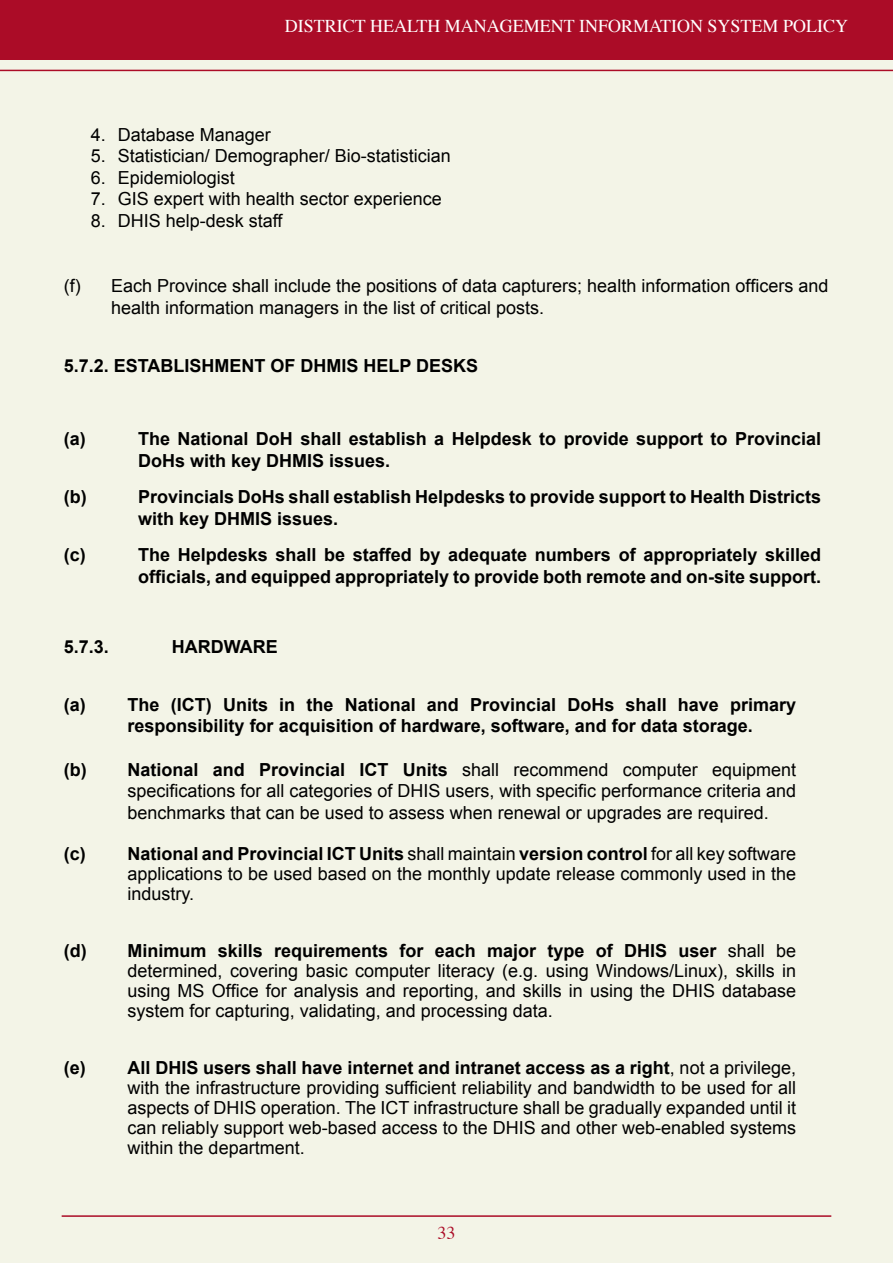
<style>
.page{position:relative;width:893px;height:1263px;background:#f3f4e7}
.page>*{position:absolute;margin:0;border:0;box-sizing:border-box;transform-origin:0 0}
.t1{font:18px/19.8px "Arial";color:#000;text-align:justify}
.t2{font:700 18px/21.6px "Arial";color:#000}
.t3{font:18px "Times";color:#fff}
.t4{font:18px "Times";color:#ab0c27}
.s1{font-weight:700}
</style>
<div class="page">
<div style="left:0;top:0;width:893px;height:60px;background:#ab0c27"></div>
<hr style="left:0;top:70px;width:893px;height:1px;background:#ab0c27">
<hr style="left:62px;top:1215px;width:769px;height:2px;background:#ab0c27">
<p class="t3" style="left:285px;top:9px;width:565px">DISTRICT HEALTH MANAGEMENT INFORMATION SYSTEM POLICY</p>
<p class="t1" style="left:91px;top:125px;width:182px">4. Database Manager</p>
<p class="t1" style="left:91px;top:146px;width:362px">5. Statistician/ Demographer/ Bio-statistician</p>
<p class="t1" style="left:91px;top:168px;width:146px">6. Epidemiologist</p>
<p class="t1" style="left:91px;top:189px;width:353px">7. GIS expert with health sector experience</p>
<p class="t1" style="left:91px;top:211px;width:193px">8. DHIS help-desk staff</p>
<p class="t1" style="left:111px;top:275px;width:719px;line-height:21.6px;text-indent:-47px">(f) Each Province shall include the positions of data capturers; health information officers and health information managers in the list of critical posts.</p>
<p class="t2" style="left:64px;top:355px;width:416px">5.7.2. ESTABLISHMENT OF DHMIS HELP DESKS</p>
<p class="t2" style="left:64px;top:428px;width:23px">(a)</p>
<p class="t2" style="left:138px;top:428px;width:684px">The National DoH shall establish a Helpdesk to provide support to Provincial<br>DoHs with key DHMIS issues.</p>
<p class="t2" style="left:64px;top:487px;width:24px">(b)</p>
<p class="t2" style="left:138px;top:487px;width:684px">Provincials DoHs shall establish Helpdesks to provide support to Health Districts with key DHMIS issues.</p>
<p class="t2" style="left:64px;top:545px;width:23px">(c)</p>
<p class="t2" style="left:138px;top:545px;width:685px">The Helpdesks shall be staffed by adequate numbers of appropriately skilled officials, and equipped appropriately to provide both remote and on-site support.</p>
<p class="t2" style="left:64px;top:636px;width:47px">5.7.3.</p>
<p class="t2" style="left:172px;top:636px;width:107px">HARDWARE</p>
<p class="t2" style="left:128px;top:694px;width:670px;text-indent:-64px">(a) The (ICT) Units in the National and Provincial DoHs shall have primary responsibility for acquisition of hardware, software, and for data storage.</p>
<p class="t1" style="left:128px;top:759px;width:670px;line-height:21.6px;text-indent:-64px"><span class="s1">(b) National and Provincial ICT Units</span> shall recommend computer equipment specifications for all categories of DHIS users, with specific performance criteria and benchmarks that can be used to assess when renewal or upgrades are required.</p>
<p class="t1" style="left:128px;top:844px;width:670px;text-indent:-64px"><span class="s1">(c) National and Provincial ICT Units</span> shall maintain <span class="s1">version control</span> for all key software applications to be used based on the monthly update release commonly used in the industry.</p>
<p class="t1" style="left:128px;top:941px;width:670px;text-indent:-64px"><span class="s1">(d) Minimum skills requirements for each major type of DHIS user</span> shall be determined, covering basic computer literacy (e.g. using Windows/Linux), skills in using MS Office for analysis and reporting, and skills in using the DHIS database system for capturing, validating, and processing data.</p>
<p class="t1" style="left:128px;top:1058px;width:670px;text-indent:-64px"><span class="s1">(e) All DHIS users shall have internet and intranet access as a right</span>, not a privilege, with the infrastructure providing sufficient reliability and bandwidth to be used for all aspects of DHIS operation. The ICT infrastructure shall be gradually expanded until it can reliably support web-based access to the DHIS and other web-enabled systems within the department.</p>
<p class="t4" style="left:437px;top:1216px;width:19px">33</p>
</div>
